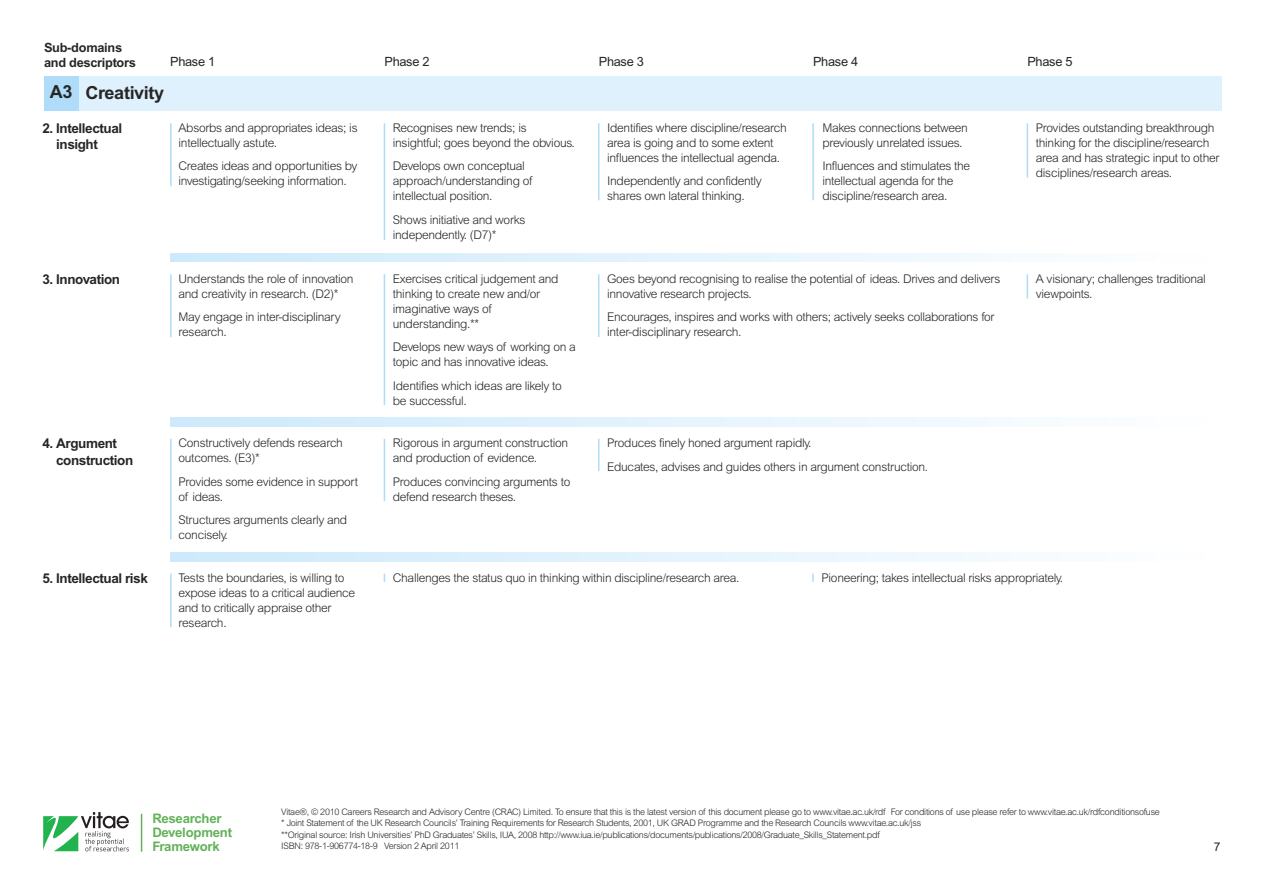
<style>
.page{position:relative;width:1263px;height:893px;background:#fff}
.page>*{position:absolute;margin:0;border:0;box-sizing:border-box;transform-origin:0 0}
.t1{font:700 18px "Arial";letter-spacing:-.02em;color:#272627}
.t2{font:700 13.5px/16.5px "Arial";letter-spacing:-.03em;color:#272627}
.t3{font:700 13.2px/13.8px "Arial";letter-spacing:-.015em;color:#62b158}
.t4{font:12.75px "Arial";letter-spacing:-.02em;color:#272627}
.t5{font:700 12.75px/15px "Arial";letter-spacing:-.02em;color:#272627}
.t6{font:300 12px/15px "Arial";letter-spacing:-.025em;color:#272627}
.t7{font:12px "Arial";color:#272627}
.t8{font:300 9px/11.1px "Arial";letter-spacing:-.03em;color:#272627}
</style>
<div class="page">
<svg style="left:43px;top:812px;width:86px;height:39px"></svg>
<hr style="left:141px;top:814px;width:1px;height:38px;background:#62b158">
<div style="left:44px;top:77px;width:1178px;height:34px;background:#dff1fc"></div>
<div style="left:44px;top:77px;width:34px;height:34px;background:#afdcf8"></div>
<hr style="left:170px;top:123px;width:2px;height:63px;background:#afdcf8">
<hr style="left:384px;top:123px;width:1px;height:117px;background:#afdcf8">
<hr style="left:598px;top:123px;width:1px;height:77px;background:#afdcf8">
<hr style="left:812px;top:123px;width:2px;height:77px;background:#afdcf8">
<hr style="left:1027px;top:123px;width:1px;height:55px;background:#afdcf8">
<hr style="left:170px;top:274px;width:2px;height:63px;background:#afdcf8">
<hr style="left:384px;top:274px;width:1px;height:131px;background:#afdcf8">
<hr style="left:598px;top:274px;width:1px;height:63px;background:#afdcf8">
<svg style="left:1027px;top:274px;width:1px;height:25px"></svg>
<svg style="left:170px;top:253px;width:838px;height:9px"></svg>
<hr style="left:170px;top:574px;width:2px;height:53px;background:#afdcf8">
<svg style="left:812px;top:574px;width:2px;height:8px"></svg>
<svg style="left:170px;top:553px;width:838px;height:8px"></svg>
<hr style="left:170px;top:439px;width:2px;height:100px;background:#afdcf8">
<hr style="left:384px;top:439px;width:1px;height:62px;background:#afdcf8">
<hr style="left:598px;top:439px;width:1px;height:32px;background:#afdcf8">
<svg style="left:170px;top:418px;width:838px;height:8px"></svg>
<p class="t5" style="left:44px;top:41px;width:93px">Sub-domains and descriptors</p>
<p class="t4" style="left:170px;top:57px;width:47px">Phase 1</p>
<p class="t4" style="left:384px;top:57px;width:47px">Phase 2</p>
<p class="t4" style="left:599px;top:57px;width:47px">Phase 3</p>
<p class="t4" style="left:813px;top:57px;width:47px">Phase 4</p>
<p class="t4" style="left:1027px;top:57px;width:47px">Phase 5</p>
<h1 class="t1" style="left:50px;top:85px;width:24px">A3</h1>
<h1 class="t1" style="left:85px;top:86px;width:80px">Creativity</h1>
<p class="t2" style="left:56px;top:121px;width:67px;text-indent:-14px">2. Intellectual insight</p>
<p class="t6" style="left:179px;top:121px;width:181px">Absorbs and appropriates ideas; is intellectually astute.</p>
<p class="t6" style="left:179px;top:160px;width:180px">Creates ideas and opportunities by investigating/seeking information.</p>
<p class="t2" style="left:43px;top:272px;width:79px">3. Innovation</p>
<p class="t6" style="left:179px;top:272px;width:176px">Understands the role of innovation and creativity in research. (D2)*</p>
<p class="t6" style="left:179px;top:311px;width:164px">May engage in inter-disciplinary research.</p>
<p class="t2" style="left:56px;top:437px;width:79px;text-indent:-14px">4. Argument construction</p>
<p class="t6" style="left:179px;top:437px;width:166px">Constructively defends research outcomes. (E3)*</p>
<p class="t6" style="left:179px;top:475px;width:181px">Provides some evidence in support of ideas.</p>
<p class="t6" style="left:179px;top:514px;width:170px">Structures arguments clearly and concisely.</p>
<p class="t6" style="left:393px;top:121px;width:184px">Recognises new trends; is insightful; goes beyond the obvious.</p>
<p class="t6" style="left:393px;top:160px;width:141px">Develops own conceptual approach/understanding of intellectual position.</p>
<p class="t6" style="left:393px;top:213px;width:134px">Shows initiative and works independently. (D7)*</p>
<p class="t6" style="left:393px;top:272px;width:167px">Exercises critical judgement and thinking to create new and/or imaginative ways of understanding.**</p>
<p class="t6" style="left:393px;top:341px;width:184px">Develops new ways of working on a topic and has innovative ideas.</p>
<p class="t6" style="left:393px;top:379px;width:171px">Identifies which ideas are likely to be successful.</p>
<p class="t6" style="left:393px;top:437px;width:177px">Rigorous in argument construction and production of evidence.</p>
<p class="t6" style="left:393px;top:475px;width:179px">Produces convincing arguments to defend research theses.</p>
<p class="t6" style="left:607px;top:121px;width:181px">Identifies where discipline/research area is going and to some extent influences the intellectual agenda.</p>
<p class="t6" style="left:607px;top:175px;width:156px">Independently and confidently shares own lateral thinking.</p>
<p class="t6" style="left:822px;top:121px;width:147px">Makes connections between previously unrelated issues.</p>
<p class="t6" style="left:822px;top:160px;width:149px">Influences and stimulates the intellectual agenda for the discipline/research area.</p>
<p class="t6" style="left:607px;top:272px;width:395px">Goes beyond recognising to realise the potential of ideas. Drives and delivers innovative research projects.</p>
<p class="t6" style="left:607px;top:311px;width:389px">Encourages, inspires and works with others; actively seeks collaborations for inter-disciplinary research.</p>
<p class="t6" style="left:607px;top:432px;width:322px;line-height:23.5px">Produces finely honed argument rapidly.<br>Educates, advises and guides others in argument construction.</p>
<p class="t6" style="left:1036px;top:121px;width:185px">Provides outstanding breakthrough thinking for the discipline/research area and has strategic input to other disciplines/research areas.</p>
<p class="t6" style="left:1036px;top:272px;width:171px">A visionary; challenges traditional viewpoints.</p>
<p class="t6" style="left:179px;top:572px;width:167px">Tests the boundaries, is willing to</p>
<p class="t6" style="left:393px;top:572px;width:348px">Challenges the status quo in thinking within discipline/research area.</p>
<p class="t6" style="left:179px;top:587px;width:178px">expose ideas to a critical audience and to critically appraise other research.</p>
<p class="t2" style="left:43px;top:572px;width:107px">5. Intellectual risk</p>
<p class="t6" style="left:821px;top:572px;width:243px">Pioneering; takes intellectual risks appropriately.</p>
<p class="t3" style="left:152px;top:813px;width:81px">Researcher<br>Development<br>Framework</p>
<p class="t8" style="left:281px;top:807px;width:880px">Vitae®, © 2010 Careers Research and Advisory Centre (CRAC) Limited. To ensure that this is the latest version of this document please go to www.vitae.ac.uk/rdf For conditions of use please refer to www.vitae.ac.uk/rdfconditionsofuse * Joint Statement of the UK Research Councils’ Training Requirements for Research Students, 2001, UK GRAD Programme and the Research Councils www.vitae.ac.uk/jss<br>**Original source: Irish Universities’ PhD Graduates’ Skills, IUA, 2008 http://www.iua.ie/publications/documents/publications/2008/Graduate_Skills_Statement.pdf<br>ISBN: 978-1-906774-18-9 Version 2 April 2011</p>
<p class="t7" style="left:1214px;top:842px;width:8px">7</p>
</div>
